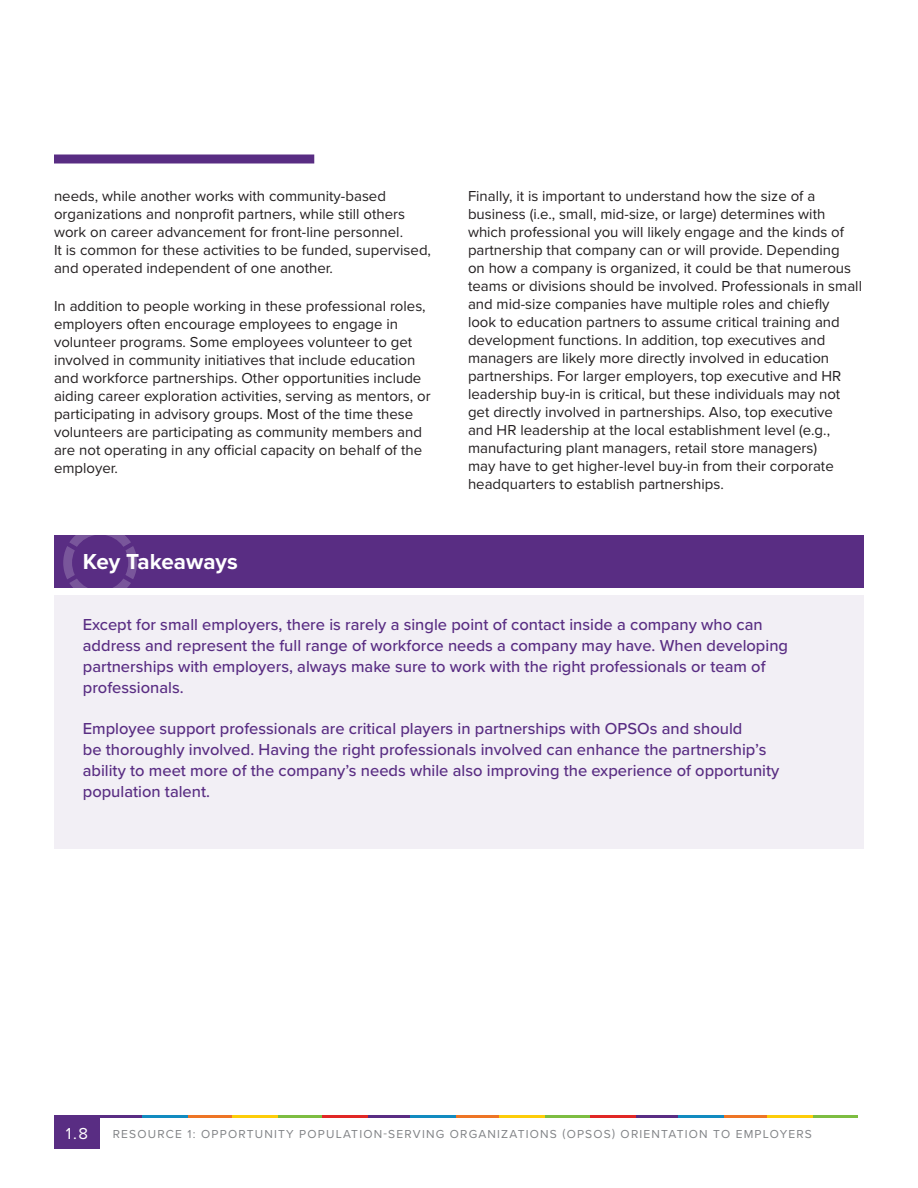
<style>
.page{position:relative;width:918px;height:1188px;background:#fff}
.page>*{position:absolute;margin:0;border:0;box-sizing:border-box;transform-origin:0 0}
._2_subhead_1{font:700 22.5px "Proxima Nova";color:#fff}
.Key_Takeaway_Descrip{font:500 16.5px/21px "Proxima Nova";color:#592d83}
.t1{font:16.5px "Proxima Nova";color:#fff}
.Body_Copy{font:15px/18px "Proxima Nova";color:#231f20}
.t2{font:12px "Proxima Nova";letter-spacing:.1em;color:#818386}
</style>
<div class="page">
<div style="left:54px;top:1115px;width:46px;height:34px;background:#592d83"></div>
<hr style="left:276px;top:1115px;width:46px;height:3px;background:#7dbd41">
<hr style="left:187px;top:1115px;width:46px;height:3px;background:#ee7525">
<hr style="left:99px;top:1115px;width:45px;height:3px;background:#592d83">
<hr style="left:232px;top:1115px;width:46px;height:3px;background:#fdcd09">
<hr style="left:143px;top:1115px;width:45px;height:3px;background:#128bc0">
<hr style="left:544px;top:1115px;width:46px;height:3px;background:#7dbd41">
<hr style="left:455px;top:1115px;width:46px;height:3px;background:#ee7525">
<hr style="left:367px;top:1115px;width:45px;height:3px;background:#592d83">
<hr style="left:500px;top:1115px;width:45px;height:3px;background:#fdcd09">
<hr style="left:410px;top:1115px;width:46px;height:3px;background:#128bc0">
<hr style="left:322px;top:1115px;width:46px;height:3px;background:#e12725">
<hr style="left:812px;top:1115px;width:46px;height:3px;background:#7dbd41">
<hr style="left:723px;top:1115px;width:45px;height:3px;background:#ee7525">
<hr style="left:634px;top:1115px;width:46px;height:3px;background:#592d83">
<hr style="left:767px;top:1115px;width:46px;height:3px;background:#fdcd09">
<hr style="left:678px;top:1115px;width:46px;height:3px;background:#128bc0">
<hr style="left:590px;top:1115px;width:45px;height:3px;background:#e12725">
<div style="left:54px;top:154px;width:260px;height:10px;background:#592d83"></div>
<div style="left:54px;top:535px;width:810px;height:53px;background:#592d83"></div>
<svg style="left:63px;top:535px;width:74px;height:53px"></svg>
<div style="left:54px;top:596px;width:810px;height:253px;background:#f2eff5"></div>
<p class="Body_Copy" style="left:54px;top:186px;width:379px">needs, while another works with community-based organizations and nonprofit partners, while still others work on career advancement for front-line personnel.<br>It is common for these activities to be funded, supervised, and operated independent of one another.</p>
<p class="Body_Copy" style="left:54px;top:296px;width:378px">In addition to people working in these professional roles, employers often encourage employees to engage in volunteer programs. Some employees volunteer to get involved in community initiatives that include education and workforce partnerships. Other opportunities include aiding career exploration activities, serving as mentors, or participating in advisory groups. Most of the time these volunteers are participating as community members and are not operating in any official capacity on behalf of the employer.</p>
<p class="_2_subhead_1" style="left:83px;top:544px;width:157px">Key Takeaways</p>
<p class="Body_Copy" style="left:468px;top:186px;width:396px">Finally, it is important to understand how the size of a business (i.e., small, mid-size, or large) determines with which professional you will likely engage and the kinds of partnership that company can or will provide. Depending<br>on how a company is organized, it could be that numerous teams or divisions should be involved. Professionals in small and mid-size companies have multiple roles and chiefly<br>look to education partners to assume critical training and development functions. In addition, top executives and managers are likely more directly involved in education partnerships. For larger employers, top executive and HR leadership buy-in is critical, but these individuals may not get directly involved in partnerships. Also, top executive<br>and HR leadership at the local establishment level (e.g., manufacturing plant managers, retail store managers)<br>may have to get higher-level buy-in from their corporate headquarters to establish partnerships.</p>
<p class="Key_Takeaway_Descrip" style="left:83px;top:613px;width:707px">Except for small employers, there is rarely a single point of contact inside a company who can address and represent the full range of workforce needs a company may have. When developing partnerships with employers, always make sure to work with the right professionals or team of professionals.</p>
<p class="Key_Takeaway_Descrip" style="left:83px;top:717px;width:698px">Employee support professionals are critical players in partnerships with OPSOs and should<br>be thoroughly involved. Having the right professionals involved can enhance the partnership’s ability to meet more of the company’s needs while also improving the experience of opportunity population talent.</p>
<p class="t1" style="left:66px;top:1121px;width:24px">1.8</p>
<p class="t2" style="left:113px;top:1125px;width:701px">RESOURCE 1: OPPORTUNITY POPULATION-SERVING ORGANIZATIONS (OPSOS) ORIENTATION TO EMPLOYERS</p>
</div>
